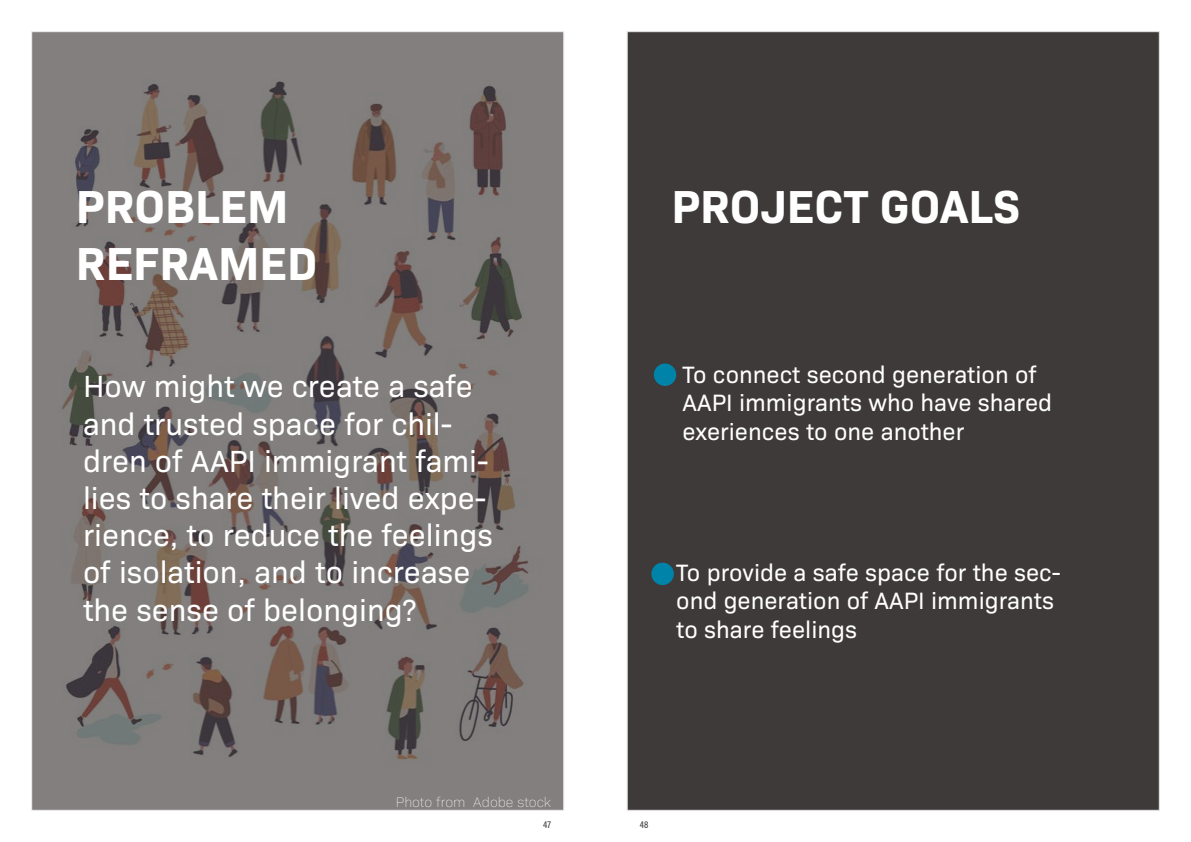
<style>
.page{position:relative;width:1191px;height:842px;background:#fff}
.page>*{position:absolute;margin:0;border:0;box-sizing:border-box;transform-origin:0 0}
.t1{font:700 47px/56.4px "Bio Sans";color:#fff}
.t2{font:31px/37.2px "Bio Sans";color:#fff}
.t3{font:24px/28.8px "Bio Sans";color:#fff}
.t4{font:200 14px "Bio Sans";color:#fff}
.t5{font:500 10px "Acumin Pro Cond";color:#3e3a39}
</style>
<div class="page">
<svg style="left:31px;top:31px;width:533px;height:780px;background:#7b7675"></svg>
<div style="left:626px;top:31px;width:533px;height:780px;background:#3e3a39;border:1px solid #e4e4e4"></div>
<div style="left:654px;top:363px;width:22px;height:23px;background:#0083a8;border-radius:50%"></div>
<div style="left:651px;top:563px;width:23px;height:22px;background:#0083a8;border-radius:50%"></div>
<h1 class="t1" style="left:76px;top:175px;width:243px">PROBLEM<br>REFRAMED</h1>
<p class="t2" style="left:83px;top:366px;width:411px">How might we create a safe and trusted space for chil&shy;dren of AAPI immigrant fami&shy;lies to share their lived expe&shy;rience, to reduce the feelings of isolation, and to increase the sense of belonging?</p>
<h1 class="t1" style="left:671px;top:175px;width:350px">PROJECT GOALS</h1>
<p class="t3" style="left:682px;top:358px;width:371px">To connect second generation of<br>AAPI immigrants who have shared exeriences to one another</p>
<p class="t3" style="left:676px;top:556px;width:386px">To provide a safe space for the sec&shy;ond generation of AAPI immigrants to share feelings</p>
<p class="t4" style="left:396px;top:792px;width:157px">Photo from Adobe stock</p>
<p class="t5" style="left:543px;top:818px;width:9px">47</p>
<p class="t5" style="left:640px;top:818px;width:10px">48</p>
</div>
